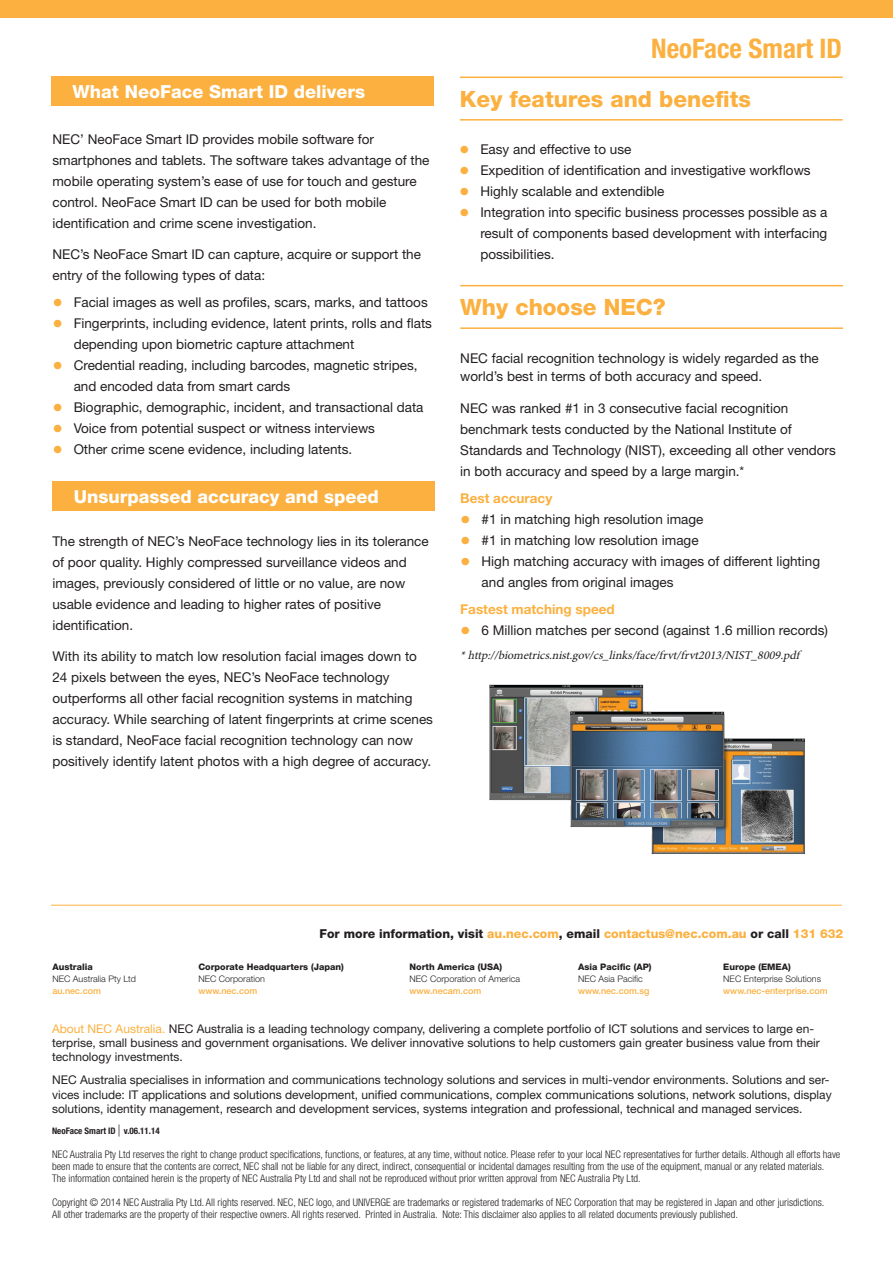
<style>
.page{position:relative;width:893px;height:1263px;background:#fff}
.page>*{position:absolute;margin:0;border:0;box-sizing:border-box;transform-origin:0 0}
.t1{font:700 condensed 27px "Helvetica Neue";color:#fbb03f}
.Copy{font:22.5px "Helvetica Neue Hvy";color:#fbb03f}
.t2{font:18px "Helvetica Neue Hvy";color:#fff}
.Bullets{font:13.5px/21px "Helvetica Neue";color:#231f20}
.t3{font:700 13.5px "Helvetica Neue";color:#fbb03f}
.Copy-2{font:800 12.3px "Helvetica Neue LT Std";color:#231f20}
.Copy-3{font:12px/14.4px "Helvetica Neue";color:#231f20}
.t4{font:italic 12px "Minion Pro";color:#231f20}
.Copy-4{font:300 condensed 10.5px/12px "Helvetica Neue LT Std";color:#231f20}
.Copy-5{font:300 9px "Helvetica Neue";color:#231f20}
.Copy-6{font:800 9px "Helvetica Neue LT Std";color:#231f20}
.Copy-7{font:500 9px "Helvetica Neue";color:#fbb03f}
.Copy-8{font:700 condensed 9px "Helvetica Neue";color:#231f20}
.s1{font-weight:300;font-size:21px;color:#fbb03f}
.s2{color:#fbb03f}
.s3{font-weight:300;font-stretch:normal;font-size:12px}
</style>
<div class="page">
<div style="left:0;top:0;width:893px;height:17px;background:#fbb03f"></div>
<hr style="left:460px;top:77px;width:383px;height:1px;background:#fbb03f">
<hr style="left:460px;top:119px;width:383px;height:2px;background:#fbb03f">
<div style="left:51px;top:77px;width:383px;height:29px;background:#fbb03f"></div>
<div style="left:52px;top:481px;width:383px;height:30px;background:#fbb03f"></div>
<hr style="left:51px;top:905px;width:791px;height:1px;background:#fbb03f">
<hr style="left:460px;top:285px;width:383px;height:1px;background:#fbb03f">
<hr style="left:460px;top:327px;width:383px;height:2px;background:#fbb03f">
<img style="left:489px;top:684px;width:316px;height:170px">
<p class="t2" style="left:73px;top:81px;width:294px">What NeoFace Smart ID delivers</p>
<p class="Bullets" style="left:52px;top:128px;width:379px">NEC’ NeoFace Smart ID provides mobile software for smartphones and tablets. The software takes advantage of the mobile operating system’s ease of use for touch and gesture control. NeoFace Smart ID can be used for both mobile identification and crime scene investigation.</p>
<p class="Bullets" style="left:52px;top:244px;width:370px">NEC’s NeoFace Smart ID can capture, acquire or support the entry of the following types of data:</p>
<p class="Bullets" style="left:52px;top:292px;width:377px"><span class="s1">•</span> Facial images as well as profiles, scars, marks, and tattoos</p>
<p class="Bullets" style="left:74px;top:313px;width:360px;text-indent:-21px"><span class="s1">•</span> Fingerprints, including evidence, latent prints, rolls and flats depending upon biometric capture attachment</p>
<p class="Bullets" style="left:74px;top:355px;width:345px;text-indent:-21px"><span class="s1">•</span> Credential reading, including barcodes, magnetic stripes, and encoded data from smart cards</p>
<p class="Bullets" style="left:52px;top:397px;width:373px"><span class="s1">•</span> Biographic, demographic, incident, and transactional data</p>
<p class="Bullets" style="left:52px;top:418px;width:324px"><span class="s1">•</span> Voice from potential suspect or witness interviews</p>
<p class="Bullets" style="left:52px;top:439px;width:301px"><span class="s1">•</span> Other crime scene evidence, including latents.</p>
<p class="t2" style="left:74px;top:486px;width:307px">Unsurpassed accuracy and speed</p>
<p class="Bullets" style="left:52px;top:530px;width:378px">The strength of NEC’s NeoFace technology lies in its tolerance of poor quality. Highly compressed surveillance videos and images, previously considered of little or no value, are now usable evidence and leading to higher rates of positive identification.</p>
<p class="Bullets" style="left:52px;top:646px;width:382px">With its ability to match low resolution facial images down to 24 pixels between the eyes, NEC’s NeoFace technology outperforms all other facial recognition systems in matching accuracy. While searching of latent fingerprints at crime scenes is standard, NeoFace facial recognition technology can now positively identify latent photos with a high degree of accuracy.</p>
<p class="t1" style="left:651px;top:32px;width:192px">NeoFace Smart ID</p>
<p class="Copy" style="left:460px;top:85px;width:292px">Key features and benefits</p>
<p class="Bullets" style="left:459px;top:139px;width:174px"><span class="s1">•</span> Easy and effective to use</p>
<p class="Bullets" style="left:459px;top:160px;width:353px"><span class="s1">•</span> Expedition of identification and investigative workflows</p>
<p class="Bullets" style="left:459px;top:181px;width:207px"><span class="s1">•</span> Highly scalable and extendible</p>
<p class="Bullets" style="left:480px;top:202px;width:349px;text-align:justify;text-indent:-21px"><span class="s1">•</span> Integration into specific business processes possible as a result of components based development with interfacing possibilities.</p>
<p class="Copy" style="left:460px;top:294px;width:207px">Why choose NEC?</p>
<p class="Bullets" style="left:460px;top:349px;width:360px;line-height:18px">NEC facial recognition technology is widely regarded as the world’s best in terms of both accuracy and speed.</p>
<p class="Bullets" style="left:460px;top:397px;width:377px">NEC was ranked #1 in 3 consecutive facial recognition benchmark tests conducted by the National Institute of Standards and Technology (NIST), exceeding all other vendors in both accuracy and speed by a large margin.*</p>
<p class="t3" style="left:460px;top:489px;width:94px">Best accuracy</p>
<p class="Bullets" style="left:460px;top:508px;width:245px"><span class="s1">•</span> #1 in matching high resolution image</p>
<p class="Bullets" style="left:460px;top:529px;width:240px"><span class="s1">•</span> #1 in matching low resolution image</p>
<p class="Bullets" style="left:482px;top:550px;width:340px;text-indent:-21px"><span class="s1">•</span> High matching accuracy with images of different lighting and angles from original images</p>
<p class="t3" style="left:460px;top:600px;width:156px">Fastest matching speed</p>
<p class="Bullets" style="left:460px;top:619px;width:369px"><span class="s1">•</span> 6 Million matches per second (against 1.6 million records)</p>
<p class="t4" style="left:460px;top:647px;width:341px">*http://biometrics.nist.gov/cs_links/face/frvt/frvt2013/NIST_8009.pdf</p>
<p class="Copy-2" style="left:320px;top:926px;width:525px">For more information, visit <span class="s2">au.nec.com</span>, email <span class="s2">contactus@nec.com.au</span> or call <span class="s2">131 632</span></p>
<p class="Copy-6" style="left:723px;top:962px;width:69px">Europe (EMEA)</p>
<p class="Copy-5" style="left:723px;top:973px;width:99px">NEC Enterprise Solutions</p>
<p class="Copy-7" style="left:723px;top:986px;width:106px">www.nec-enterprise.com</p>
<p class="Copy-3" style="left:52px;top:1021px;width:769px"><span class="s2">About NEC Australia.</span> NEC Australia is a leading technology company, delivering a complete portfolio of ICT solutions and services to large en&shy;terprise, small business and government organisations. We deliver innovative solutions to help customers gain greater business value from their technology investments.</p>
<p class="Copy-3" style="left:52px;top:1073px;width:781px">NEC Australia specialises in information and communications technology solutions and services in multi-vendor environments. Solutions and ser&shy;vices include: IT applications and solutions development, unified communications, complex communications solutions, network solutions, display solutions, identity management, research and development services, systems integration and professional, technical and managed services.</p>
<p class="Copy-8" style="left:52px;top:1125px;width:109px">NeoFace Smart ID <span class="s3">|</span> v.06.11.14</p>
<p class="Copy-4" style="left:52px;top:1148px;width:790px">NEC Australia Pty Ltd reserves the right to change product specifications, functions, or features, at any time, without notice. Please refer to your local NEC representatives for further details. Although all efforts have been made to ensure that the contents are correct, NEC shall not be liable for any direct, indirect, consequential or incidental damages resulting from the use of the equipment, manual or any related materials.<br>The information contained herein is the property of NEC Australia Pty Ltd and shall not be reproduced without prior written approval from NEC Australia Pty Ltd.</p>
<p class="Copy-4" style="left:52px;top:1196px;width:774px">Copyright © 2014 NEC Australia Pty Ltd. All rights reserved. NEC, NEC logo, and UNIVERGE are trademarks or registered trademarks of NEC Corporation that may be registered in Japan and other jurisdictions.<br>All other trademarks are the property of their respective owners. All rights reserved. Printed in Australia. Note: This disclaimer also applies to all related documents previously published.</p>
<p class="Copy-6" style="left:409px;top:962px;width:94px">North America (USA)</p>
<p class="Copy-5" style="left:409px;top:973px;width:112px">NEC Corporation of America</p>
<p class="Copy-7" style="left:409px;top:986px;width:73px">www.necam.com</p>
<p class="Copy-6" style="left:578px;top:962px;width:75px">Asia Pacific (AP)</p>
<p class="Copy-5" style="left:578px;top:973px;width:66px">NEC Asia Pacific</p>
<p class="Copy-7" style="left:578px;top:986px;width:73px">www.nec.com.sg</p>
<p class="Copy-6" style="left:198px;top:962px;width:147px">Corporate Headquarters (Japan)</p>
<p class="Copy-5" style="left:198px;top:973px;width:68px">NEC Corporation</p>
<p class="Copy-7" style="left:198px;top:986px;width:60px">www.nec.com</p>
<p class="Copy-6" style="left:52px;top:962px;width:42px">Australia</p>
<p class="Copy-5" style="left:52px;top:973px;width:85px">NEC Australia Pty Ltd</p>
<p class="Copy-7" style="left:52px;top:986px;width:50px">au.nec.com</p>
</div>
